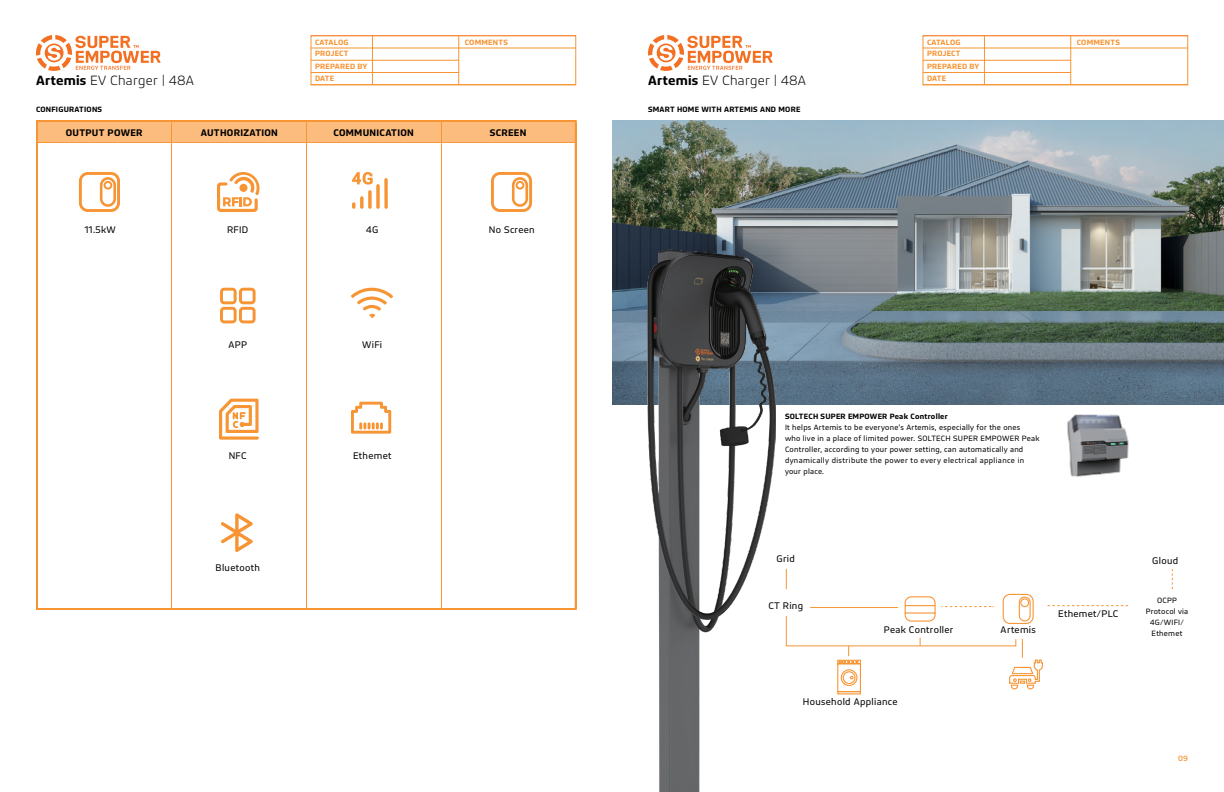
<style>
.page{position:relative;width:1224px;height:792px;background:#fff}
.page>*{position:absolute;margin:0;border:0;box-sizing:border-box;transform-origin:0 0}
.t1{font:300 14px "Bega";letter-spacing:.02em;color:#000}
.t2{font:10px "Bega";letter-spacing:.03em;color:#000}
.t3{font:600 10px "Bega";letter-spacing:.03em;color:#000}
.t4{font:8px/11px "Bega";letter-spacing:.03em;color:#000;text-align:center}
.t5{font:600 8px/12.5px "Bega";letter-spacing:.03em;color:#f79433}
.t6{font:600 8px "Bega";letter-spacing:.03em;color:#000}
.t7{font:500 8px "Bega";color:#f79433}
.s1{font-weight:600}
</style>
<div class="page">
<hr style="left:311px;top:60px;width:148px;height:1px;background:#f79433">
<hr style="left:311px;top:48px;width:148px;height:1px;background:#f79433">
<hr style="left:459px;top:48px;width:117px;height:1px;background:#f79433">
<hr style="left:311px;top:72px;width:148px;height:1px;background:#f79433">
<hr style="left:311px;top:84px;width:265px;height:1px;background:#f79433">
<hr style="left:372px;top:36px;width:1px;height:49px;background:#f79433">
<hr style="left:459px;top:36px;width:1px;height:49px;background:#f79433">
<hr style="left:923px;top:60px;width:148px;height:1px;background:#f79433">
<hr style="left:923px;top:48px;width:148px;height:1px;background:#f79433">
<hr style="left:1071px;top:48px;width:117px;height:1px;background:#f79433">
<hr style="left:923px;top:72px;width:148px;height:1px;background:#f79433">
<hr style="left:923px;top:84px;width:265px;height:1px;background:#f79433">
<hr style="left:984px;top:36px;width:1px;height:49px;background:#f79433">
<hr style="left:1071px;top:36px;width:1px;height:49px;background:#f79433">
<svg style="left:36px;top:35px;width:125px;height:36px"></svg>
<svg style="left:648px;top:35px;width:125px;height:36px"></svg>
<div style="left:38px;top:121px;width:538px;height:21px;background:#fcbc7e"></div>
<hr style="left:171px;top:122px;width:1px;height:486px;background:#f79433">
<hr style="left:36px;top:122px;width:1px;height:486px;background:#f79433">
<hr style="left:306px;top:122px;width:1px;height:486px;background:#f79433">
<hr style="left:441px;top:121px;width:1px;height:488px;background:#f79433">
<hr style="left:576px;top:123px;width:1px;height:486px;background:#f79433">
<hr style="left:37px;top:142px;width:539px;height:1px;background:#f79433">
<hr style="left:37px;top:121px;width:536px;height:1px;background:#f79433">
<svg style="left:79px;top:172px;width:41px;height:40px"></svg>
<svg style="left:491px;top:172px;width:41px;height:40px"></svg>
<svg style="left:217px;top:172px;width:43px;height:40px"></svg>
<svg style="left:220px;top:288px;width:36px;height:35px"></svg>
<svg style="left:219px;top:399px;width:40px;height:41px"></svg>
<svg style="left:221px;top:513px;width:32px;height:39px"></svg>
<svg style="left:384px;top:178px;width:4px;height:31px"></svg>
<svg style="left:352px;top:172px;width:28px;height:37px"></svg>
<svg style="left:351px;top:288px;width:42px;height:30px"></svg>
<svg style="left:351px;top:402px;width:40px;height:32px"></svg>
<img style="left:612px;top:120px;width:612px;height:284px">
<img style="left:643px;top:250px;width:133px;height:542px">
<svg style="left:1172px;top:569px;width:1px;height:20px"></svg>
<svg style="left:786px;top:569px;width:342px;height:126px"></svg>
<img style="left:1067px;top:414px;width:62px;height:63px">
<p class="t5" style="left:315px;top:36px;width:35px">CATALOG</p>
<p class="t5" style="left:465px;top:36px;width:45px">COMMENTS</p>
<p class="t5" style="left:315px;top:47px;width:54px">PROJECT<br>PREPARED BY<br>DATE</p>
<p class="t5" style="left:927px;top:36px;width:35px">CATALOG</p>
<p class="t5" style="left:1077px;top:36px;width:45px">COMMENTS</p>
<p class="t5" style="left:927px;top:47px;width:54px">PROJECT<br>PREPARED BY</p>
<h1 class="t1" style="left:36px;top:73px;width:160px"><span class="s1">Artemis</span> EV Charger | 48A</h1>
<p class="t5" style="left:927px;top:72px;width:21px">DATE</p>
<h1 class="t1" style="left:648px;top:73px;width:160px"><span class="s1">Artemis</span> EV Charger | 48A</h1>
<p class="t6" style="left:36px;top:105px;width:68px">CONFIGURATIONS</p>
<p class="t3" style="left:66px;top:127px;width:78px">OUTPUT POWER</p>
<p class="t3" style="left:201px;top:127px;width:79px">AUTHORIZATION</p>
<p class="t3" style="left:333px;top:127px;width:82px">COMMUNICATION</p>
<p class="t3" style="left:490px;top:127px;width:38px">SCREEN</p>
<p class="t2" style="left:85px;top:224px;width:33px">11.5kW</p>
<p class="t2" style="left:227px;top:224px;width:23px">RFID</p>
<p class="t2" style="left:366px;top:224px;width:14px">4G</p>
<p class="t2" style="left:489px;top:224px;width:47px">No Screen</p>
<p class="t2" style="left:229px;top:339px;width:20px">APP</p>
<p class="t2" style="left:362px;top:339px;width:22px">WiFi</p>
<p class="t2" style="left:229px;top:450px;width:20px">NFC</p>
<p class="t2" style="left:353px;top:450px;width:40px">Ethemet</p>
<p class="t2" style="left:216px;top:562px;width:46px">Bluetooth</p>
<p class="t6" style="left:648px;top:105px;width:154px">SMART HOME WITH ARTEMIS AND MORE</p>
<p class="t4" style="left:785px;top:411px;width:256px;text-align:left"><span class="s1">SOLTECH SUPER EMPOWER Peak Controller<br></span>It helps Artemis to be everyone’s Artemis, especially for the ones<br>who live in a place of limited power. SOLTECH SUPER EMPOWER Peak Controller, according to your power setting, can automatically and dynamically distribute the power to every electrical appliance in your place.</p>
<p class="t2" style="left:777px;top:553px;width:20px">Grid</p>
<p class="t2" style="left:1152px;top:555px;width:27px">Gloud</p>
<p class="t4" style="left:1146px;top:595px;width:44px">OCPP<br>Protocol via<br>4G/WIFI/<br>Ethemet</p>
<p class="t2" style="left:768px;top:600px;width:36px">CT Ring</p>
<p class="t2" style="left:1058px;top:608px;width:62px">Ethemet/PLC</p>
<p class="t2" style="left:884px;top:624px;width:71px">Peak Controller</p>
<p class="t2" style="left:1001px;top:624px;width:37px">Artemis</p>
<p class="t2" style="left:803px;top:696px;width:96px">Household Appliance</p>
<p class="t7" style="left:1178px;top:754px;width:11px">09</p>
</div>
